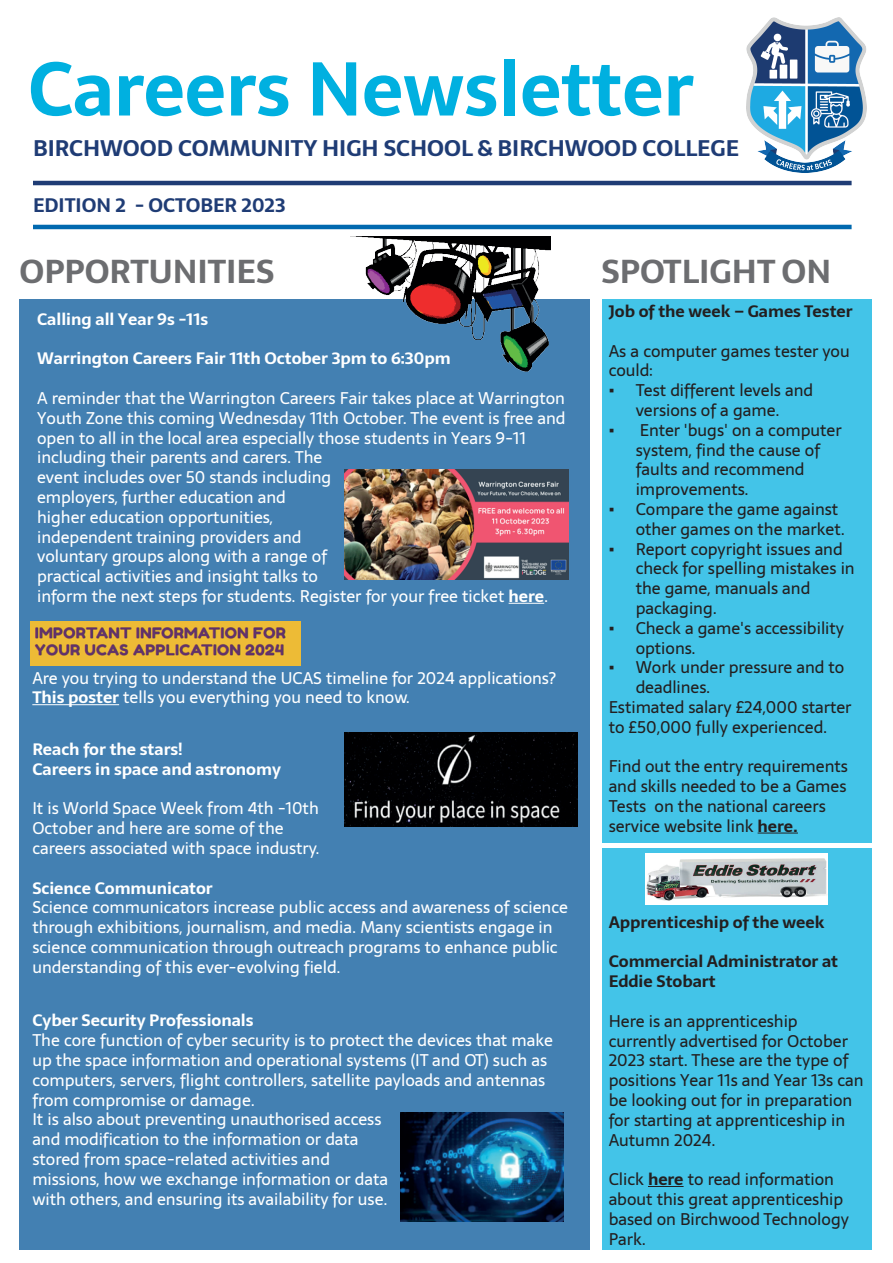
<style>
.page{position:relative;width:893px;height:1263px;background:#fff}
.page>*{position:absolute;margin:0;border:0;box-sizing:border-box;transform-origin:0 0}
.t1{font:700 75px "Sarala";color:#00b0e0}
.t2{font:700 33px "Sarala";color:#6c6d70}
.t3{font:700 22.5px "Sarala";color:#1f3c75}
.t4{font:700 19.5px "Sarala";color:#1f3c75}
.t5{font:16.5px/19.8px "Sarala";color:#fff}
.t6{font:16.5px/19.8px "Sarala";color:#231f20}
.t7{font:700 16.5px/19.8px "Sarala";color:#fff}
.t8{font:700 16.5px/19.8px "Sarala";color:#231f20}
.s1{font-weight:700}
.s2{font-family:"Times New Roman"}
</style>
<div class="page">
<div style="left:602px;top:299px;width:269px;height:543px;background:#43c4e8"></div>
<div style="left:20px;top:299px;width:570px;height:951px;background:#4380b2"></div>
<hr style="left:33px;top:181px;width:819px;height:4px;background:#1f3c75">
<hr style="left:33px;top:225px;width:819px;height:4px;background:#0169af">
<hr style="left:758px;top:833px;width:40px;height:1px;background:#231f20">
<img style="left:747px;top:18px;width:119px;height:155px">
<div style="left:602px;top:848px;width:269px;height:402px;background:#43c4e8"></div>
<hr style="left:509px;top:603px;width:35px;height:1px;background:#fff">
<img style="left:350px;top:236px;width:200px;height:136px">
<hr style="left:32px;top:704px;width:87px;height:1px;background:#fff">
<hr style="left:648px;top:1186px;width:36px;height:1px;background:#231f20">
<img style="left:345px;top:732px;width:233px;height:94px">
<img style="left:31px;top:621px;width:270px;height:44px">
<img style="left:345px;top:470px;width:223px;height:109px">
<img style="left:401px;top:1113px;width:162px;height:108px">
<img style="left:645px;top:853px;width:182px;height:51px">
<h1 class="t1" style="left:28px;top:28px;width:667px">Careers Newsletter</h1>
<h3 class="t3" style="left:33px;top:130px;width:707px">BIRCHWOOD COMMUNITY HIGH SCHOOL &amp; BIRCHWOOD COLLEGE</h3>
<p class="t4" style="left:33px;top:189px;width:254px">EDITION 2 - OCTOBER 2023</p>
<h2 class="t2" style="left:20px;top:244px;width:256px">OPPORTUNITIES</h2>
<h2 class="t2" style="left:602px;top:244px;width:231px">SPOTLIGHT ON</h2>
<p class="t7" style="left:37px;top:309px;width:172px">Calling all Year 9s -11s</p>
<p class="t7" style="left:37px;top:349px;width:415px">Warrington Careers Fair 11th October 3pm to 6:30pm</p>
<p class="t5" style="left:37px;top:388px;width:530px">A reminder that the Warrington Careers Fair takes place at Warrington Youth Zone this coming Wednesday 11th October. The event is free and open to all in the local area especially those students in Years 9-11 including their parents and carers. The<br>event includes over 50 stands including<br>employers, further education and<br>higher education opportunities,<br>independent training providers and<br>voluntary groups along with a range of<br>practical activities and insight talks to<br>inform the next steps for students. Register for your free ticket <span class="s1">here</span>.</p>
<p class="t8" style="left:609px;top:301px;width:245px">Job of the week – Games Tester</p>
<p class="t6" style="left:609px;top:341px;width:243px">As a computer games tester you could:</p>
<p class="t6" style="left:609px;top:380px;width:206px;text-align:center"><span class="s2">▪</span> Test different levels and versions of a game.</p>
<p class="t6" style="left:636px;top:420px;width:208px;text-indent:-27px"><span class="s2">▪</span> Enter 'bugs' on a computer system, find the cause of faults and recommend improvements.</p>
<p class="t6" style="left:636px;top:499px;width:211px;text-indent:-27px"><span class="s2">▪</span> Compare the game against other games on the market.</p>
<p class="t6" style="left:636px;top:539px;width:220px;text-indent:-27px"><span class="s2">▪</span> Report copyright issues and check for spelling mistakes in the game, manuals and packaging.</p>
<p class="t6" style="left:636px;top:618px;width:210px;text-indent:-27px"><span class="s2">▪</span> Check a game's accessibility options.</p>
<p class="t6" style="left:609px;top:657px;width:237px"><span class="s2">▪</span> Work under pressure and to</p>
<p class="t6" style="left:636px;top:677px;width:76px">deadlines.</p>
<p class="t6" style="left:609px;top:697px;width:244px">Estimated salary £24,000 starter</p>
<p class="t6" style="left:609px;top:717px;width:220px">to £50,000 fully experienced.</p>
<p class="t6" style="left:609px;top:756px;width:241px">Find out the entry requirements and skills needed to be a Games<br>Tests on the national careers service website link <span class="s1">here.</span></p>
<p class="t5" style="left:32px;top:668px;width:525px">Are you trying to understand the UCAS timeline for 2024 applications?<br><span class="s1">This poster</span> tells you everything you need to know.</p>
<p class="t7" style="left:32px;top:739px;width:250px">Reach for the stars!<br>Careers in space and astronomy</p>
<p class="t5" style="left:32px;top:798px;width:289px">It is World Space Week from 4th -10th<br>October and here are some of the careers associated with space industry.</p>
<p class="t7" style="left:32px;top:878px;width:182px">Science Communicator</p>
<p class="t5" style="left:32px;top:897px;width:537px">Science communicators increase public access and awareness of science through exhibitions, journalism, and media. Many scientists engage in science communication through outreach programs to enhance public understanding of this ever-evolving field.</p>
<p class="t7" style="left:32px;top:1011px;width:223px">Cyber Security Professionals</p>
<p class="t5" style="left:32px;top:1030px;width:522px">The core function of cyber security is to protect the devices that make up the space information and operational systems (IT and OT) such as computers, servers, flight controllers, satellite payloads and antennas from compromise or damage.<br>It is also about preventing unauthorised access<br>and modification to the information or data<br>stored from space-related activities and<br>missions, how we exchange information or data<br>with others, and ensuring its availability for use.</p>
<p class="t8" style="left:609px;top:912px;width:217px">Apprenticeship of the week</p>
<p class="t8" style="left:609px;top:952px;width:231px">Commercial Administrator at<br>Eddie Stobart</p>
<p class="t6" style="left:609px;top:1011px;width:256px">Here is an apprenticeship currently advertised for October<br>2023 start. These are the type of positions Year 11s and Year 13s can be looking out for in preparation for starting at apprenticeship in<br>Autumn 2024.</p>
<p class="t6" style="left:609px;top:1169px;width:242px">Click <span class="s1">here</span> to read information about this great apprenticeship based on Birchwood Technology<br>Park.</p>
</div>
